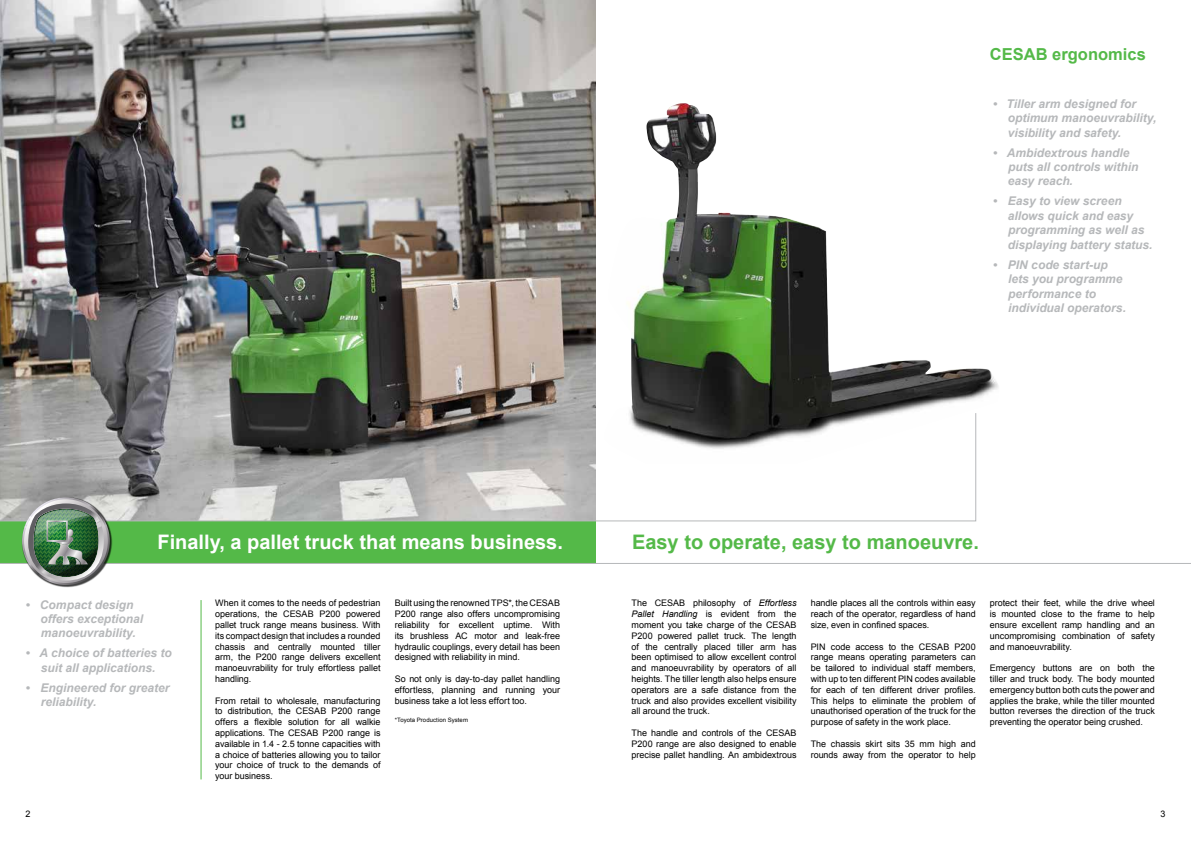
<style>
.page{position:relative;width:1191px;height:842px;background:#fff}
.page>*{position:absolute;margin:0;border:0;box-sizing:border-box;transform-origin:0 0}
.t1{font:700 20px "Arial";color:#fff}
.t2{font:700 20px "Arial";color:#54b948}
.t3{font:700 16.5px "Arial";color:#54b948}
.t4{font:italic 700 12px/14.4px "Arial";color:#b6b8ba}
.t5{font:9px/10.8px "Arial";letter-spacing:-.005em;color:#000;text-align:justify}
.t6{font:6px "Arial";letter-spacing:.01em;color:#000}
.s1{font-style:italic}
</style>
<div class="page">
<img style="left:627px;top:103px;width:371px;height:360px">
<img style="left:0;top:0;width:595px;height:412px">
<div style="left:0;top:521px;width:595px;height:42px;background:#54b948"></div>
<hr style="left:200px;top:600px;width:1px;height:179px;background:#54b948">
<hr style="left:0;top:563px;width:1191px;height:1px;background:#b6b8ba">
<svg style="left:0;top:412px;width:976px;height:110px"></svg>
<img style="left:53px;top:497px;width:59px;height:90px">
<img style="left:22px;top:497px;width:88px;height:88px">
<h2 class="t3" style="left:990px;top:44px;width:157px">CESAB ergonomics</h2>
<h3 class="t4" style="left:1007px;top:97px;width:150px;text-indent:-15px">• Tiller arm designed for optimum manoeuvrability, visibility and safety.</h3>
<h3 class="t4" style="left:1007px;top:146px;width:132px;text-indent:-15px">• Ambidextrous handle puts all controls within easy reach.</h3>
<h3 class="t4" style="left:1007px;top:195px;width:146px;text-indent:-15px">• Easy to view screen allows quick and easy programming as well as displaying battery status.</h3>
<h3 class="t4" style="left:1008px;top:258px;width:119px;text-indent:-15px">• PIN code start-up lets you programme performance to individual operators.</h3>
<h1 class="t1" style="left:157px;top:529px;width:407px">Finally, a pallet truck that means business.</h1>
<h3 class="t4" style="left:41px;top:598px;width:104px;text-indent:-15px">• Compact design offers exceptional manoeuvrability.</h3>
<h3 class="t4" style="left:26px;top:646px;width:148px;text-align:center">• A choice of batteries to suit all applications.</h3>
<h3 class="t4" style="left:41px;top:681px;width:130px;text-indent:-15px">• Engineered for greater reliability.</h3>
<p class="t5" style="left:215px;top:598px;width:167px">When it comes to the needs of pedestrian operations, the CESAB P200 powered pallet truck range means business. With its compact design that includes a rounded chassis and centrally mounted tiller arm, the P200 range delivers excellent manoeuvrability for truly effortless pallet handling.</p>
<p class="t5" style="left:215px;top:695px;width:167px">From retail to wholesale, manufacturing to distribution, the CESAB P200 range offers a flexible solution for all walkie applications. The CESAB P200 range is available in 1.4 - 2.5 tonne capacities with a choice of batteries allowing you to tailor your choice of truck to the demands of your business.</p>
<p class="t5" style="left:395px;top:598px;width:167px">Built using the renowned TPS*, the CESAB P200 range also offers uncompromising reliability for excellent uptime. With its brushless AC motor and leak-free hydraulic couplings, every detail has been designed with reliability in mind.</p>
<p class="t5" style="left:395px;top:673px;width:167px">So not only is day-to-day pallet handling effortless, planning and running your business take a lot less effort too.</p>
<p class="t6" style="left:395px;top:716px;width:75px">*Toyota Production System</p>
<h1 class="t2" style="left:632px;top:529px;width:348px">Easy to operate, easy to manoeuvre.</h1>
<p class="t5" style="left:631px;top:598px;width:166px">The CESAB philosophy of <span class="s1">Effortless Pallet Handling</span> is evident from the moment you take charge of the CESAB P200 powered pallet truck. The length of the centrally placed tiller arm has been optimised to allow excellent control and manoeuvrability by operators of all heights. The tiller length also helps ensure operators are a safe distance from the truck and also provides excellent visibility all around the truck.</p>
<p class="t5" style="left:631px;top:727px;width:166px">The handle and controls of the CESAB P200 range are also designed to enable precise pallet handling. An ambidextrous</p>
<p class="t5" style="left:810px;top:598px;width:166px">handle places all the controls within easy reach of the operator, regardless of hand size, even in confined spaces.</p>
<p class="t5" style="left:810px;top:641px;width:166px">PIN code access to the CESAB P200 range means operating parameters can be tailored to individual staff members, with up to ten different PIN codes available for each of ten different driver profiles.<br>This helps to eliminate the problem of unauthorised operation of the truck for the purpose of safety in the work place.</p>
<p class="t5" style="left:810px;top:738px;width:166px">The chassis skirt sits 35 mm high and rounds away from the operator to help</p>
<p class="t5" style="left:990px;top:598px;width:166px">protect their feet, while the drive wheel is mounted close to the frame to help ensure excellent ramp handling and an uncompromising combination of safety and manoeuvrability.</p>
<p class="t5" style="left:990px;top:663px;width:166px">Emergency buttons are on both the tiller and truck body. The body mounted emergency button both cuts the power and applies the brake, while the tiller mounted button reverses the direction of the truck preventing the operator being crushed.</p>
<p class="t5" style="left:26px;top:809px;width:7px">2</p>
<p class="t5" style="left:1160px;top:809px;width:7px">3</p>
</div>
